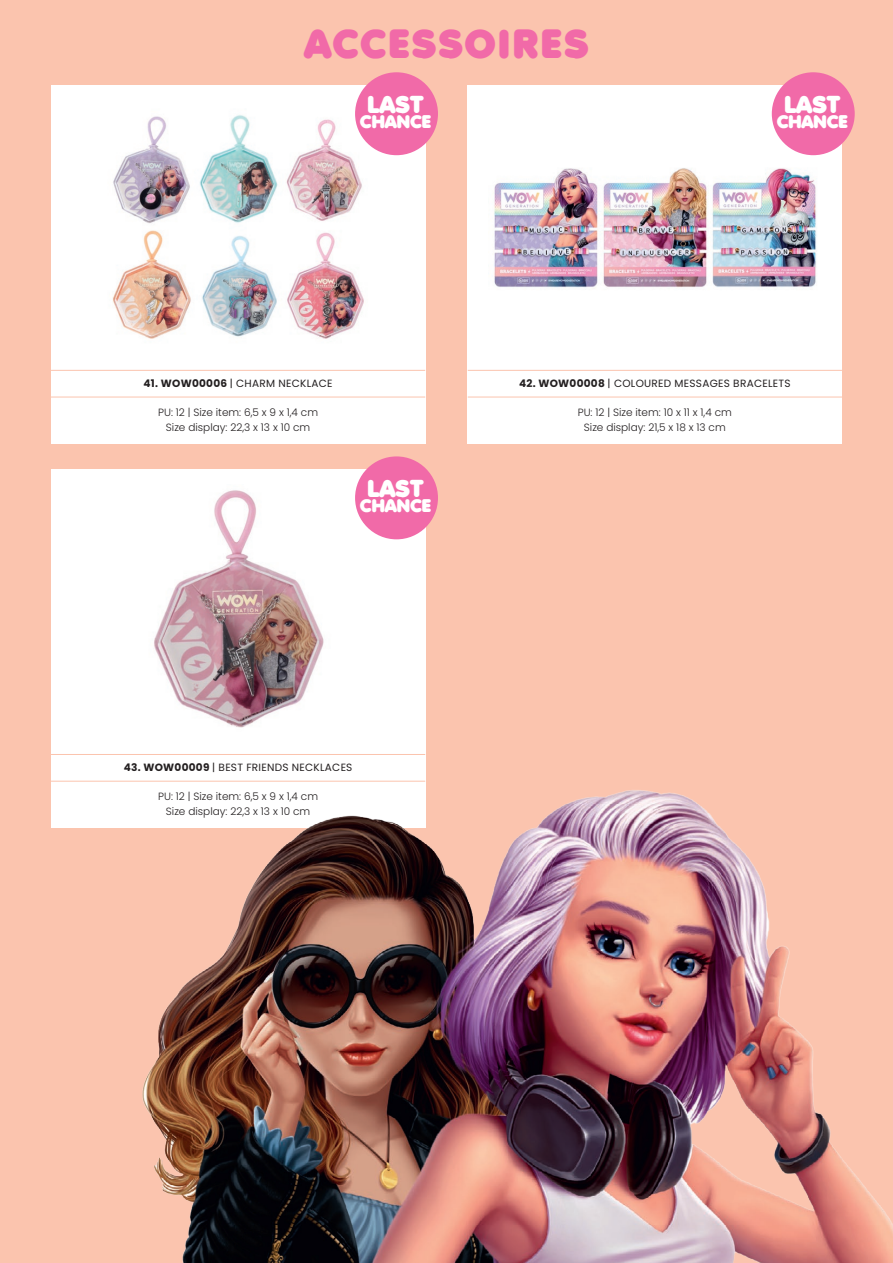
<style>
.page{position:relative;width:893px;height:1263px;background:#fbc4ae}
.page>*{position:absolute;margin:0;border:0;box-sizing:border-box;transform-origin:0 0}
.t1{font:39px "Anja Elianeaccent Nornal";letter-spacing:.065em;color:#f16aa8}
.t2{font:23.4px "Anja Elianeaccent Nornal";color:#fff}
.t3{font:17.55px "Anja Elianeaccent Nornal";color:#fff}
.t4{font:300 10.5px/15px "Poppins";color:#231f20;text-align:center}
.t5{font:10.5px "Poppins";letter-spacing:.025em;color:#231f20}
.s1{font-weight:700}
</style>
<div class="page">
<div style="left:51px;top:85px;width:374px;height:359px;background:#fff"></div>
<div style="left:468px;top:85px;width:374px;height:359px;background:#fff"></div>
<div style="left:51px;top:469px;width:374px;height:359px;background:#fff"></div>
<img style="left:112px;top:101px;width:264px;height:238px">
<img style="left:494px;top:168px;width:323px;height:120px">
<img style="left:154px;top:490px;width:170px;height:238px">
<hr style="left:468px;top:370px;width:374px;height:1px;background:#fbc4ae">
<hr style="left:468px;top:397px;width:374px;height:1px;background:#fbc4ae">
<hr style="left:51px;top:754px;width:374px;height:1px;background:#fbc4ae">
<hr style="left:51px;top:781px;width:374px;height:1px;background:#fbc4ae">
<hr style="left:51px;top:370px;width:374px;height:1px;background:#fbc4ae">
<hr style="left:51px;top:397px;width:374px;height:1px;background:#fbc4ae">
<div style="left:355px;top:456px;width:83px;height:83px;background:#f16aa8;border-radius:50%"></div>
<div style="left:355px;top:72px;width:83px;height:83px;background:#f16aa8;border-radius:50%"></div>
<div style="left:772px;top:72px;width:83px;height:83px;background:#f16aa8;border-radius:50%"></div>
<img style="left:142px;top:784px;width:751px;height:479px">
<h1 class="t1" style="left:304px;top:25px;width:286px">ACCESSOIRES</h1>
<h2 class="t2" style="left:368px;top:93px;width:57px">LAST</h2>
<h3 class="t3" style="left:360px;top:113px;width:73px">CHANCE</h3>
<h2 class="t2" style="left:784px;top:93px;width:57px">LAST</h2>
<h3 class="t3" style="left:777px;top:113px;width:73px">CHANCE</h3>
<p class="t5" style="left:144px;top:377px;width:191px"><span class="s1">41. WOW00006</span> | CHARM NECKLACE</p>
<p class="t4" style="left:158px;top:405px;width:161px">PU: 12 | Size item: 6,5 x 9 x 1,4 cm<br>Size display: 22,3 x 13 x 10 cm</p>
<h2 class="t2" style="left:368px;top:477px;width:57px">LAST</h2>
<h3 class="t3" style="left:360px;top:497px;width:73px">CHANCE</h3>
<p class="t5" style="left:519px;top:377px;width:273px"><span class="s1">42. WOW00008</span> | COLOURED MESSAGES BRACELETS</p>
<p class="t4" style="left:578px;top:405px;width:156px">PU: 12 | Size item: 10 x 11 x 1,4 cm<br>Size display: 21,5 x 18 x 13 cm</p>
<p class="t5" style="left:124px;top:762px;width:230px"><span class="s1">43. WOW00009</span> | BEST FRIENDS NECKLACES</p>
<p class="t4" style="left:158px;top:789px;width:161px">PU: 12 | Size item: 6,5 x 9 x 1,4 cm<br>Size display: 22,3 x 13 x 10 cm</p>
</div>
